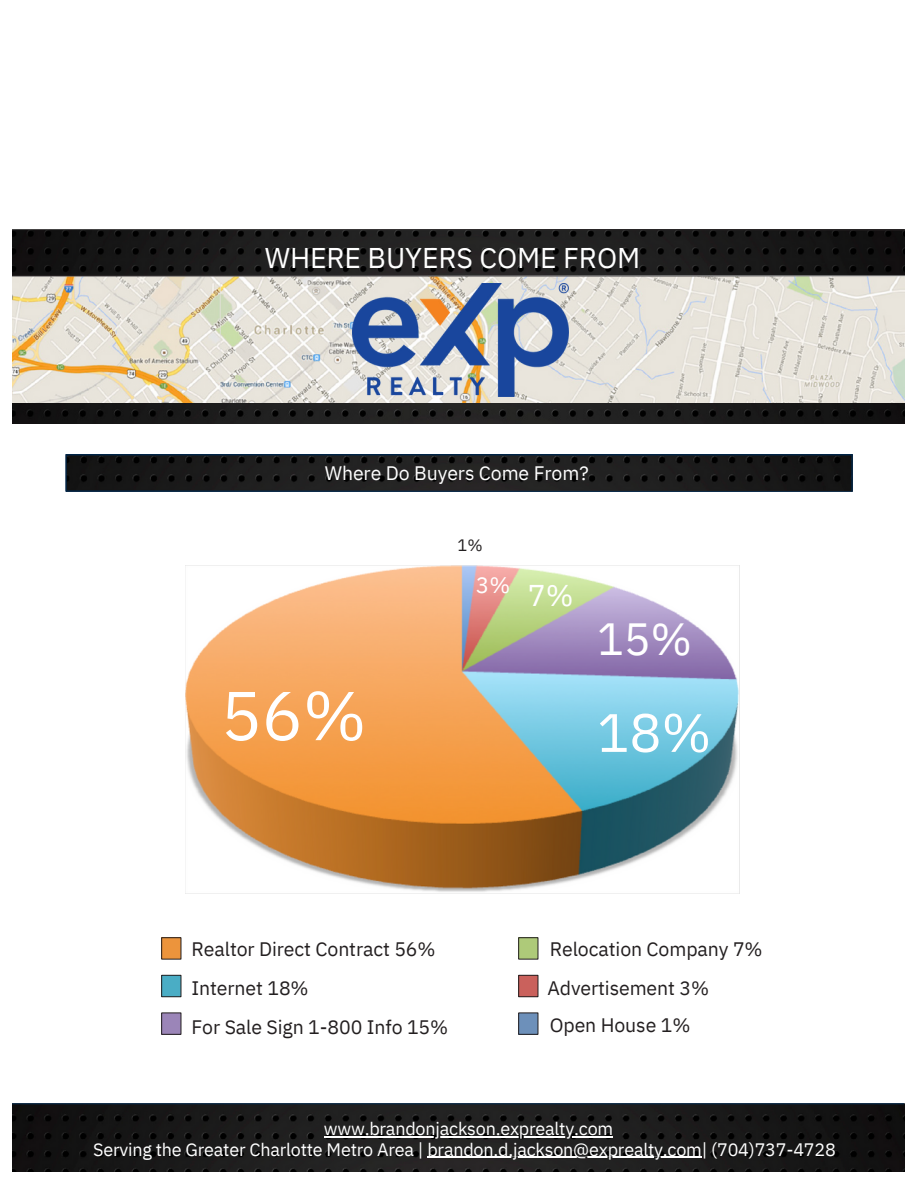
<style>
.page{position:relative;width:918px;height:1188px;background:#fff}
.page>*{position:absolute;margin:0;border:0;box-sizing:border-box;transform-origin:0 0}
.t1{font:69px "IBM Plex Sans";color:#fff}
.t2{font:54px "IBM Plex Sans";color:#fff}
.t3{font:45px "IBM Plex Sans";color:#fff}
.t4{font:30px "IBM Plex Sans";color:#fff}
.t5{font:28.5px "IBM Plex Sans";letter-spacing:-.005em;color:#fff}
.t6{font:22.5px "IBM Plex Sans";color:#fff}
.t7{font:19.5px "IBM Plex Sans";letter-spacing:-.005em;color:#231f20}
.t8{font:19.5px "IBM Plex Sans";letter-spacing:-.005em;color:#fff}
.t9{font:18px/20.2px "IBM Plex Sans";letter-spacing:-.01em;color:#fff;text-align:center}
.t10{font:16.5px "IBM Plex Sans";color:#231f20}
</style>
<div class="page">
<img style="left:12px;top:231px;width:892px;height:192px">
<svg style="left:12px;top:229px;width:892px;height:2px;background:#292728"></svg>
<svg style="left:12px;top:275px;width:892px;height:1px"></svg>
<svg style="left:65px;top:454px;width:788px;height:38px;background:#1a1c1e"></svg>
<img style="left:186px;top:565px;width:553px;height:329px">
<div style="left:162px;top:938px;width:19px;height:21px;background:#ec943c"></div>
<div style="left:161px;top:937px;width:20px;height:23px;border:1px solid #231f20"></div>
<div style="left:162px;top:975px;width:19px;height:22px;background:#4aadc5"></div>
<div style="left:161px;top:975px;width:20px;height:22px;border:1px solid #231f20"></div>
<div style="left:162px;top:1013px;width:19px;height:21px;background:#9b85b8"></div>
<div style="left:161px;top:1013px;width:20px;height:22px;border:1px solid #231f20"></div>
<div style="left:519px;top:938px;width:19px;height:21px;background:#aeca79"></div>
<div style="left:518px;top:937px;width:20px;height:23px;border:1px solid #231f20"></div>
<div style="left:519px;top:975px;width:19px;height:22px;background:#ca615c"></div>
<div style="left:518px;top:975px;width:20px;height:22px;border:1px solid #231f20"></div>
<div style="left:519px;top:1013px;width:19px;height:21px;background:#6d90ba"></div>
<div style="left:518px;top:1013px;width:20px;height:22px;border:1px solid #231f20"></div>
<img style="left:12px;top:1104px;width:892px;height:67px">
<hr style="left:12px;top:1103px;width:892px;height:1px;background:#002446">
<img style="left:353px;top:284px;width:216px;height:112px">
<hr style="left:324px;top:1137px;width:45px;height:1px;background:#fff">
<hr style="left:369px;top:1137px;width:244px;height:1px;background:#fff">
<hr style="left:438px;top:1157px;width:264px;height:1px;background:#fff">
<h3 class="t5" style="left:265px;top:239px;width:377px">WHERE BUYERS COME FROM</h3>
<p class="t8" style="left:325px;top:460px;width:265px">Where Do Buyers Come From?</p>
<h1 class="t1" style="left:221px;top:669px;width:148px">56%</h1>
<p class="t10" style="left:458px;top:534px;width:27px">1%</p>
<p class="t6" style="left:476px;top:570px;width:36px">3%</p>
<h3 class="t4" style="left:528px;top:575px;width:47px">7%</h3>
<h3 class="t3" style="left:597px;top:609px;width:97px">15%</h3>
<h2 class="t2" style="left:597px;top:697px;width:116px">18%</h2>
<p class="t7" style="left:192px;top:936px;width:246px">Realtor Direct Contract 56%</p>
<p class="t7" style="left:550px;top:936px;width:214px">Relocation Company 7%</p>
<p class="t7" style="left:192px;top:975px;width:119px">Internet 18%</p>
<p class="t7" style="left:547px;top:975px;width:163px">Advertisement 3%</p>
<p class="t7" style="left:192px;top:1014px;width:258px">For Sale Sign 1-800 Info 15%</p>
<p class="t7" style="left:550px;top:1012px;width:142px">Open House 1%</p>
<p class="t9" style="left:93px;top:1119px;width:744px">www.brandonjackson.exprealty.com<br>Serving the Greater Charlotte Metro Area | brandon.d.jackson@exprealty.com| (704)737-4728</p>
</div>
